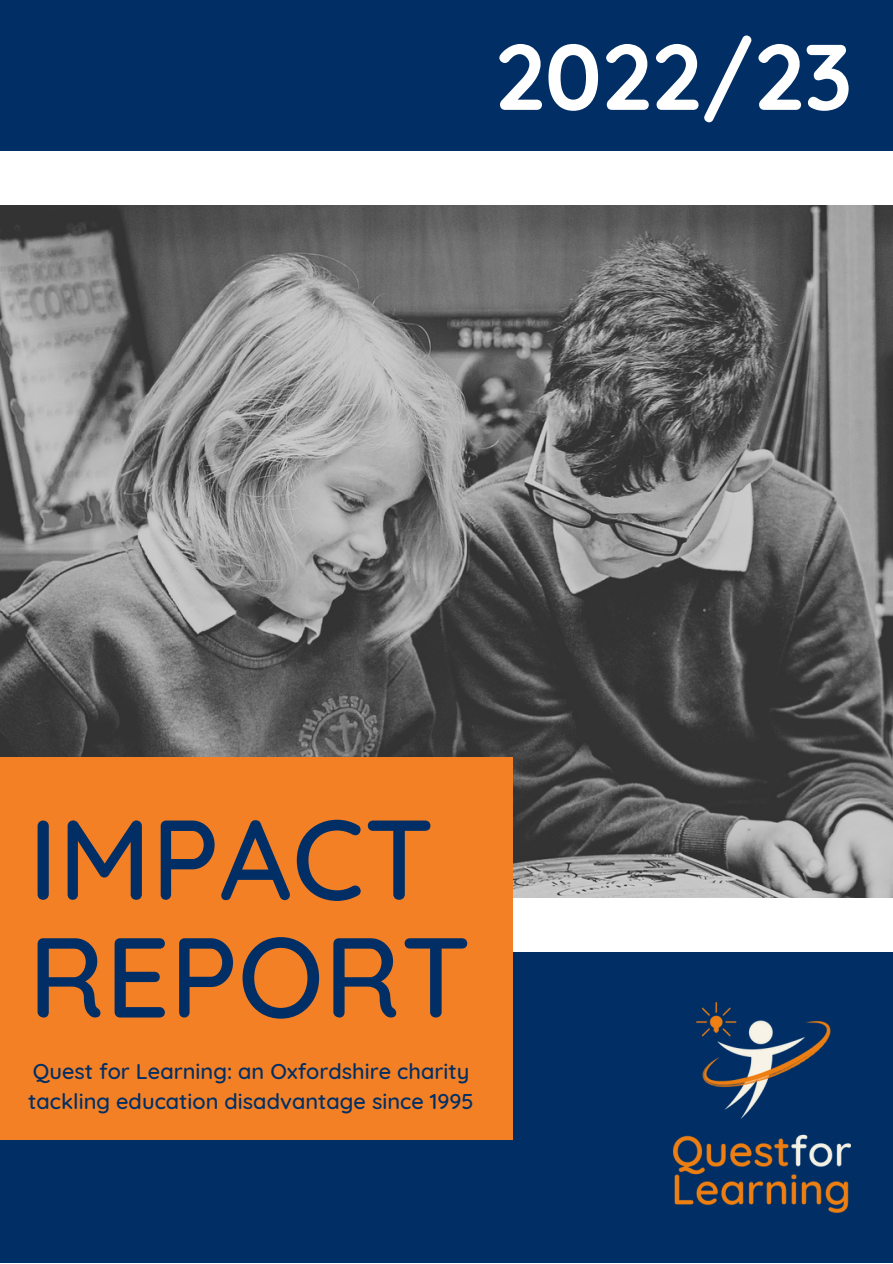
<style>
.page{position:relative;width:893px;height:1264px;background:#fff}
.page>*{position:absolute;margin:0;border:0;box-sizing:border-box;transform-origin:0 0}
.t1{font:500 113.25px/117.6px "Quicksand";color:#012f65}
.t2{font:700 92.85px "Quicksand";color:#fff}
.t3{font:500 21.75px/30.2px "Quicksand";color:#012f65}
</style>
<div class="page">
<div style="left:0;top:0;width:892px;height:151px;background:#012f65"></div>
<img style="left:0;top:205px;width:892px;height:693px">
<div style="left:0;top:952px;width:892px;height:310px;background:#012f65"></div>
<img style="left:673px;top:1002px;width:177px;height:210px">
<div style="left:0;top:757px;width:513px;height:383px;background:#f48026"></div>
<p class="t2" style="left:495px;top:17px;width:359px">2022/23</p>
<p class="t1" style="left:28px;top:798px;width:444px">IMPACT<br>REPORT</p>
<p class="t3" style="left:28px;top:1055px;width:447px">Quest for Learning: an Oxfordshire charity tackling education disadvantage since 1995</p>
</div>
